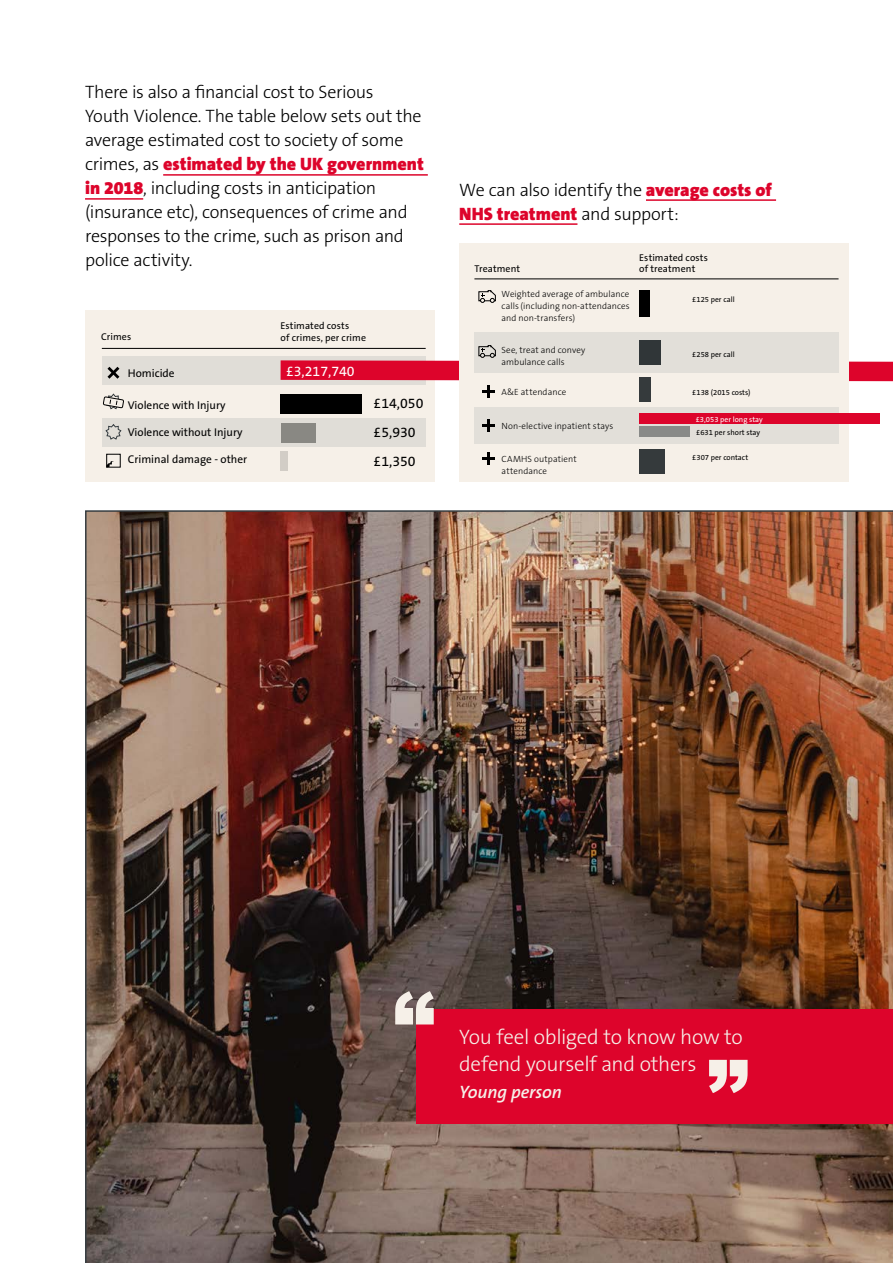
<style>
.page{position:relative;width:893px;height:1263px;background:#fff}
.page>*{position:absolute;margin:0;border:0;box-sizing:border-box;transform-origin:0 0}
.t1{font:300 21px/27px "The Sans B3";letter-spacing:-.015em;color:#f6f0e8}
.t2{font:300 18px/24px "The Sans B3";letter-spacing:-.015em;color:#000}
.t3{font:900 18px "The Sans B9";color:#dd042b}
.t4{font:italic 600 18px "The Sans B6";letter-spacing:-.005em;color:#f6f0e8}
.t5{font:14.1px/29px "The Sans B5 Plain";color:#000}
.t6{font:14.1px "The Sans B5 Plain";color:#fff}
.t7{font:11.25px "The Sans B5 Plain";color:#000}
.t8{font:9.9px/11.2px "The Sans B5 Plain";letter-spacing:.01em;color:#000}
.t9{font:300 9px/12px "The Sans B3";letter-spacing:.01em;color:#000}
.t10{font:7.65px "The Sans B5 Plain";color:#000}
.t11{font:7.65px "The Sans B5 Plain";color:#fff}
.s1{font-family:"The Sans B3";font-weight:300;color:#000}
.s2{font-family:"The Sans B9";font-weight:900;color:#dd042b}
</style>
<div class="page">
<img style="left:85px;top:510px;width:808px;height:753px">
<div style="left:85px;top:310px;width:349px;height:172px;background:#f6f0e8"></div>
<div style="left:102px;top:356px;width:324px;height:29px;background:#e0ddd7"></div>
<div style="left:102px;top:418px;width:324px;height:29px;background:#e0ddd7"></div>
<div style="left:281px;top:452px;width:7px;height:19px;background:#d2cdc6"></div>
<div style="left:281px;top:423px;width:34px;height:19px;background:#898883"></div>
<div style="left:281px;top:394px;width:81px;height:19px;background:#000"></div>
<svg style="left:107px;top:367px;width:12px;height:12px"></svg>
<div style="left:106px;top:454px;width:15px;height:13px;border:1px solid #000"></div>
<svg style="left:106px;top:461px;width:8px;height:6px"></svg>
<svg style="left:105px;top:424px;width:17px;height:16px"></svg>
<hr style="left:102px;top:348px;width:324px;height:1px;background:#000">
<svg style="left:103px;top:393px;width:21px;height:17px"></svg>
<hr style="left:646px;top:199px;width:130px;height:2px;background:#dd042b">
<hr style="left:459px;top:223px;width:118px;height:2px;background:#dd042b">
<hr style="left:163px;top:174px;width:265px;height:2px;background:#dd042b">
<hr style="left:85px;top:198px;width:58px;height:2px;background:#dd042b">
<hr style="left:0;top:0;width:1px;height:306px;background:#f6f0e8">
<div style="left:459px;top:243px;width:390px;height:239px;background:#f6f0e8"></div>
<div style="left:474px;top:332px;width:364px;height:41px;background:#e2dfd9"></div>
<div style="left:474px;top:408px;width:364px;height:36px;background:#e2dfd9"></div>
<hr style="left:474px;top:279px;width:364px;height:1px;background:#000">
<div style="left:639px;top:449px;width:25px;height:25px;background:#373e42"></div>
<div style="left:639px;top:378px;width:12px;height:24px;background:#373e42"></div>
<div style="left:639px;top:340px;width:22px;height:25px;background:#303638"></div>
<div style="left:639px;top:290px;width:11px;height:27px;background:#000"></div>
<div style="left:639px;top:426px;width:51px;height:11px;background:#898a88"></div>
<div style="left:639px;top:413px;width:241px;height:11px;background:#dd042b"></div>
<svg style="left:482px;top:419px;width:13px;height:13px"></svg>
<svg style="left:482px;top:452px;width:13px;height:13px"></svg>
<svg style="left:478px;top:290px;width:18px;height:13px"></svg>
<svg style="left:281px;top:345px;width:612px;height:53px"></svg>
<div style="left:416px;top:1009px;width:477px;height:114px;background:#dd042b"></div>
<svg style="left:395px;top:991px;width:39px;height:33px"></svg>
<svg style="left:709px;top:1060px;width:39px;height:33px"></svg>
<p class="t2" style="left:85px;top:81px;width:338px">There is also a financial cost to Serious<br>Youth Violence. The table below sets out the average estimated cost to society of some</p>
<p class="t3" style="left:85px;top:155px;width:340px"><span class="s1">crimes, as</span> estimated by the UK government</p>
<p class="t2" style="left:85px;top:177px;width:324px"><span class="s2">in 2018</span>, including costs in anticipation (insurance etc), consequences of crime and responses to the crime, such as prison and police activity.</p>
<p class="t8" style="left:101px;top:331px;width:32px">Crimes</p>
<p class="t7" style="left:128px;top:367px;width:48px">Homicide</p>
<p class="t7" style="left:128px;top:400px;width:99px">Violence with Injury</p>
<p class="t7" style="left:128px;top:427px;width:116px">Violence without Injury</p>
<p class="t7" style="left:128px;top:453px;width:121px">Criminal damage - other</p>
<p class="t8" style="left:281px;top:321px;width:87px">Estimated costs<br>of crimes, per crime</p>
<p class="t6" style="left:286px;top:364px;width:70px">£3,217,740</p>
<p class="t5" style="left:374px;top:389px;width:51px">£14,050 £5,930 £1,350</p>
<p class="t2" style="left:459px;top:178px;width:314px">We can also identify the <span class="s2">average costs of</span></p>
<p class="t3" style="left:459px;top:204px;width:221px">NHS treatment <span class="s1">and support:</span></p>
<p class="t8" style="left:474px;top:264px;width:47px">Treatment</p>
<p class="t8" style="left:639px;top:252px;width:70px">Estimated costs of treatment</p>
<p class="t9" style="left:502px;top:288px;width:130px;text-align:justify">Weighted average of ambulance calls (including non-attendances and non-transfers)</p>
<p class="t9" style="left:502px;top:344px;width:85px">See, treat and convey ambulance calls</p>
<p class="t9" style="left:502px;top:387px;width:66px">A&amp;E attendance</p>
<p class="t9" style="left:502px;top:420px;width:113px">Non-elective inpatient stays</p>
<p class="t9" style="left:502px;top:454px;width:77px">CAMHS outpatient attendance</p>
<p class="t10" style="left:692px;top:295px;width:44px">£125 per call</p>
<p class="t10" style="left:692px;top:350px;width:44px">£258 per call</p>
<p class="t10" style="left:692px;top:388px;width:60px">£138 (2015 costs)</p>
<p class="t11" style="left:696px;top:415px;width:69px">£3,053 per long stay</p>
<p class="t10" style="left:696px;top:428px;width:66px">£631 per short stay</p>
<p class="t10" style="left:692px;top:453px;width:57px">£307 per contact</p>
<p class="t1" style="left:459px;top:1025px;width:285px">You feel obliged to know how to defend yourself and others</p>
<p class="t4" style="left:459px;top:1083px;width:104px">Young person</p>
</div>
